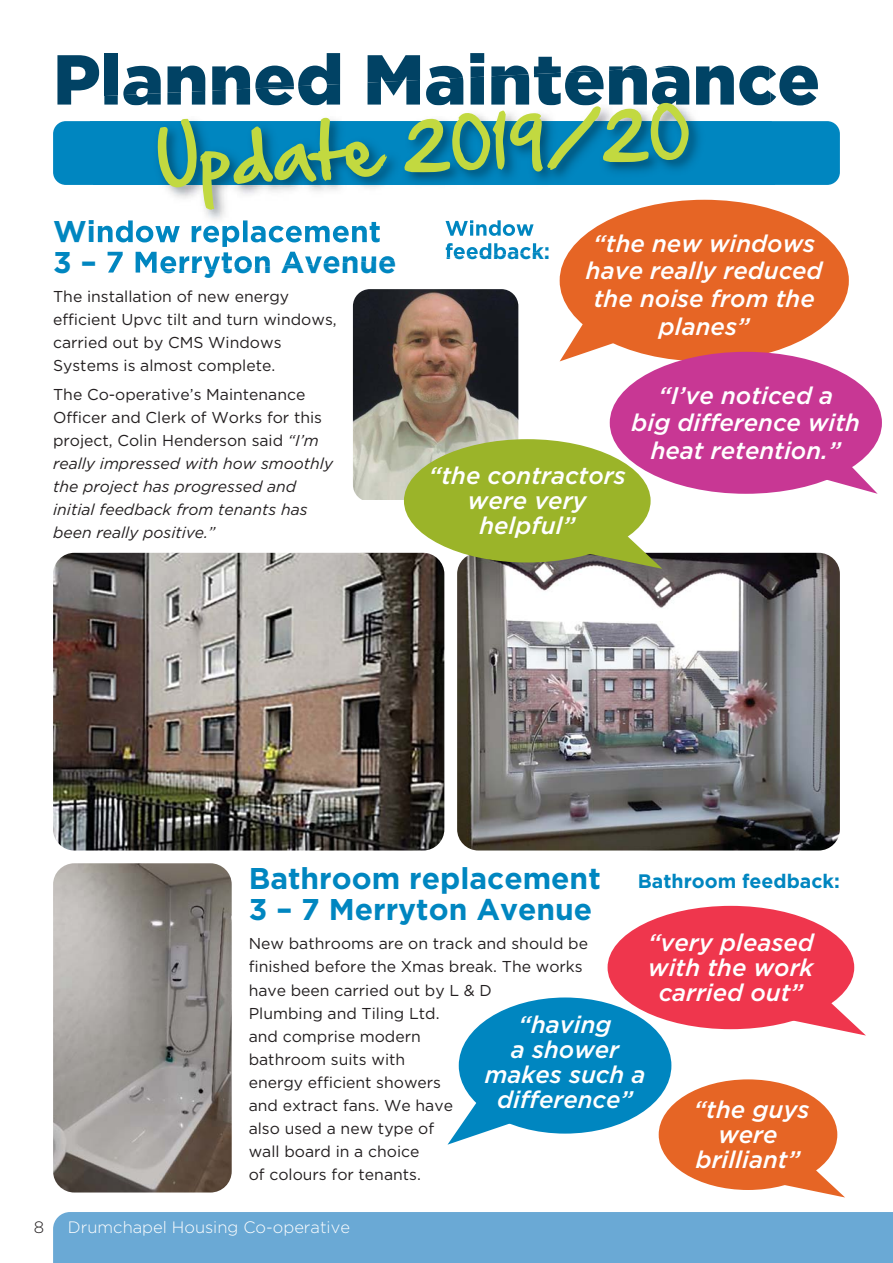
<style>
.page{position:relative;width:893px;height:1263px;background:#fff}
.page>*{position:absolute;margin:0;border:0;box-sizing:border-box;transform-origin:0 0}
.t1{font:900 70.5px "Gotham";color:#014264}
.t2{font:66px "Hand Of Sean";color:#c2d940}
.t3{font:700 30px/30.5px "Gotham";color:#0086c0}
.t4{font:italic 500 24px/24.9px "Gotham";color:#fff;text-align:center}
.t5{font:700 21px "Gotham";color:#0086c0}
.t6{font:700 19.5px "Gotham";color:#0086c0}
.t7{font:300 16.5px "Gotham";color:#fff}
.t8{font:300 16.5px "Gotham";color:#231f20}
.t9{font:15.75px/23.1px "Gotham";color:#231f20}
.t10{font:italic 15.75px/23px "Gotham";color:#231f20}
.s1{font-style:normal}
</style>
<div class="page">
<img style="left:353px;top:289px;width:165px;height:210px">
<img style="left:53px;top:553px;width:391px;height:297px;border-radius:21px">
<img style="left:53px;top:863px;width:179px;height:329px;border-radius:21px">
<img style="left:457px;top:553px;width:383px;height:297px;border-radius:21px">
<div style="left:53px;top:121px;width:787px;height:64px;background:#0086c0;border-radius:13px"></div>
<div style="left:53px;top:1212px;width:840px;height:51px;background:#6aa9d5"></div>
<img style="left:165px;top:185px;width:613px;height:89px">
<img style="left:133px;top:65px;width:638px;height:56px">
<img style="left:97px;top:220px;width:141px;height:27px">
<img style="left:107px;top:251px;width:232px;height:23px">
<img style="left:445px;top:220px;width:88px;height:16px">
<img style="left:445px;top:243px;width:86px;height:14px">
<img style="left:90px;top:121px;width:685px;height:64px">
<img style="left:104px;top:65px;width:359px;height:40px">
<div style="left:560px;top:200px;width:289px;height:161px;background:#e66525;border-radius:50%"></div>
<svg style="left:560px;top:308px;width:73px;height:53px"></svg>
<div style="left:610px;top:352px;width:272px;height:142px;background:#c83794;border-radius:50%"></div>
<svg style="left:784px;top:457px;width:93px;height:37px"></svg>
<div style="left:404px;top:439px;width:246px;height:123px;background:#9bb429;border-radius:50%"></div>
<svg style="left:570px;top:535px;width:92px;height:34px"></svg>
<div style="left:607px;top:906px;width:247px;height:123px;background:#ef364d;border-radius:50%"></div>
<svg style="left:773px;top:1001px;width:93px;height:34px"></svg>
<div style="left:459px;top:997px;width:212px;height:136px;background:#0086c0;border-radius:50%"></div>
<div style="left:659px;top:1079px;width:178px;height:111px;background:#e66525;border-radius:50%"></div>
<svg style="left:752px;top:1163px;width:93px;height:34px"></svg>
<svg style="left:448px;top:1098px;width:70px;height:46px"></svg>
<h1 class="t1" style="left:53px;top:39px;width:768px">Planned Maintenance</h1>
<h2 class="t2" style="left:155px;top:125px;width:536px;rotate:-3deg">Update 2019/20</h2>
<h3 class="t4" style="left:586px;top:231px;width:238px;line-height:27.9px">“the new windows have really reduced the noise from the planes”</h3>
<h3 class="t5" style="left:445px;top:239px;width:107px">feedback:</h3>
<h3 class="t3" style="left:53px;top:247px;width:345px">3 – 7 Merryton Avenue</h3>
<p class="t9" style="left:53px;top:286px;width:285px">The installation of new energy efficient Upvc tilt and turn windows, carried out by CMS Windows<br>Systems is almost complete.</p>
<p class="t10" style="left:53px;top:384px;width:281px"><span class="s1">The Co-operative’s Maintenance<br>Officer and Clerk of Works for this project, Colin Henderson said</span> “I’m really impressed with how smoothly the project has progressed and initial feedback from tenants has been really positive.”</p>
<h3 class="t4" style="left:631px;top:383px;width:230px;line-height:27.9px">“I’ve noticed a<br>big difference with heat retention.”</h3>
<h3 class="t4" style="left:429px;top:465px;width:198px">“the contractors were very helpful”</h3>
<h3 class="t3" style="left:249px;top:864px;width:353px">Bathroom replacement<br>3 – 7 Merryton Avenue</h3>
<p class="t9" style="left:249px;top:933px;width:341px">New bathrooms are on track and should be finished before the Xmas break. The works have been carried out by L &amp; D<br>Plumbing and Tiling Ltd.<br>and comprise modern<br>bathroom suits with<br>energy efficient showers<br>and extract fans. We have<br>also used a new type of<br>wall board in a choice<br>of colours for tenants.</p>
<p class="t6" style="left:638px;top:870px;width:203px">Bathroom feedback:</p>
<h3 class="t4" style="left:648px;top:932px;width:167px">“very pleased with the work carried out”</h3>
<h3 class="t4" style="left:485px;top:1014px;width:162px">“having<br>a shower makes such a difference”</h3>
<h3 class="t4" style="left:694px;top:1099px;width:117px">“the guys were brilliant”</h3>
<p class="t8" style="left:34px;top:1217px;width:12px">8</p>
<p class="t7" style="left:68px;top:1217px;width:283px">Drumchapel Housing Co-operative</p>
</div>
